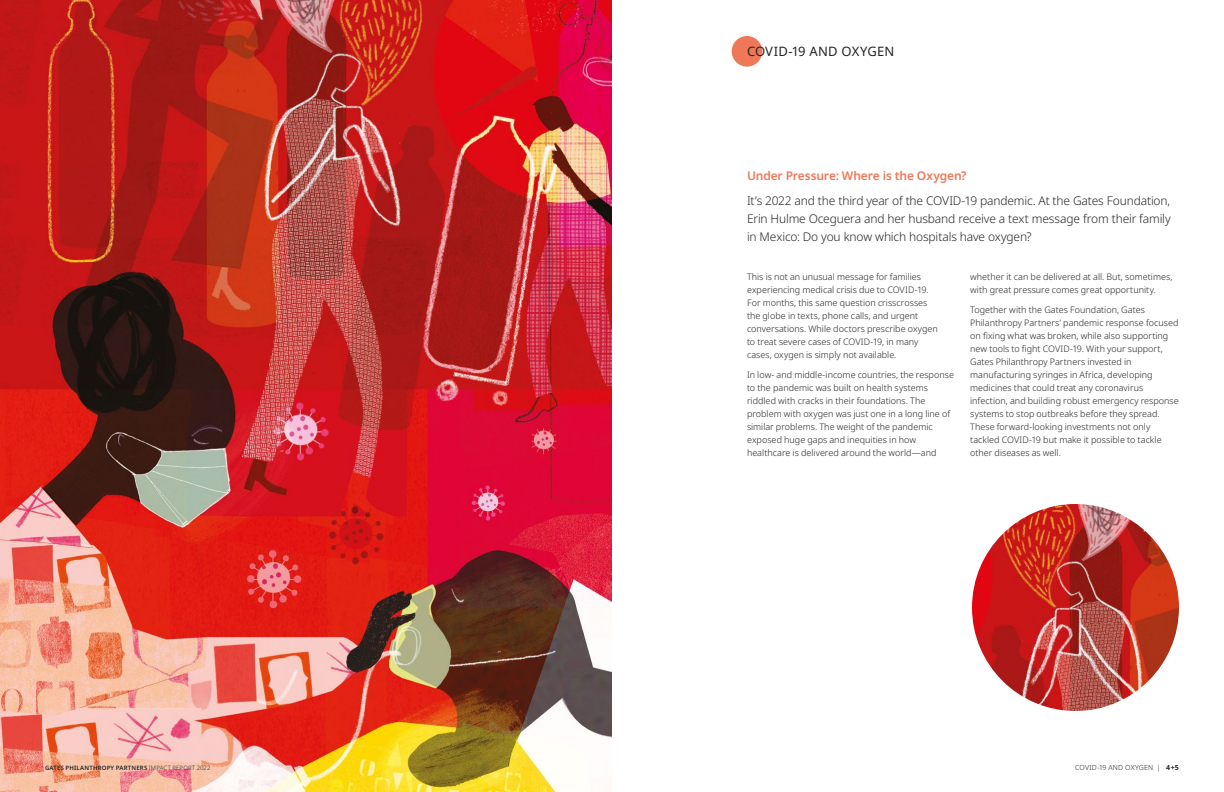
<style>
.page{position:relative;width:1224px;height:792px;background:#fff}
.page>*{position:absolute;margin:0;border:0;box-sizing:border-box;transform-origin:0 0}
.t1{font:13px "Noto Sans";letter-spacing:.01em;color:#232423}
.t2{font:300 12px/18px "Noto Sans";letter-spacing:-.015em;color:#232423;text-align:justify}
.t3{font:600 12px "Noto Sans";letter-spacing:-.015em;color:#ef7858}
.t4{font:300 9px/13px "Noto Sans";color:#232423}
.t5{font:300 7px "Noto Sans";letter-spacing:.03em;color:#232423}
.t6{font:600 6px "Noto Sans";letter-spacing:.03em;color:#232423}
.s1{font-weight:300}
.s2{font-weight:700}
</style>
<div class="page">
<div style="left:732px;top:36px;width:30px;height:31px;background:#ef7858;border-radius:50%"></div>
<img style="left:0;top:0;width:612px;height:792px">
<img style="left:972px;top:504px;width:207px;height:207px;border-radius:104px">
<p class="t1" style="left:747px;top:42px;width:149px">COVID-19 AND OXYGEN</p>
<p class="t3" style="left:747px;top:167px;width:221px">Under Pressure: Where is the Oxygen?</p>
<p class="t2" style="left:747px;top:192px;width:425px">It’s 2022 and the third year of the COVID-19 pandemic. At the Gates Foundation, Erin Hulme Oceguera and her husband receive a text message from their family in Mexico: Do you know which hospitals have oxygen?</p>
<p class="t4" style="left:747px;top:270px;width:192px">This is not an unusual message for families experiencing medical crisis due to COVID-19.<br>For months, this same question crisscrosses the globe in texts, phone calls, and urgent conversations. While doctors prescribe oxygen to treat severe cases of COVID-19, in many cases, oxygen is simply not available.</p>
<p class="t4" style="left:747px;top:368px;width:209px">In low- and middle-income countries, the response to the pandemic was built on health systems riddled with cracks in their foundations. The problem with oxygen was just one in a long line of similar problems. The weight of the pandemic exposed huge gaps and inequities in how healthcare is delivered around the world—and</p>
<p class="t4" style="left:970px;top:270px;width:204px">whether it can be delivered at all. But, sometimes, with great pressure comes great opportunity.</p>
<p class="t4" style="left:970px;top:303px;width:210px">Together with the Gates Foundation, Gates Philanthropy Partners’ pandemic response focused on fixing what was broken, while also supporting new tools to fight COVID-19. With your support, Gates Philanthropy Partners invested in manufacturing syringes in Africa, developing medicines that could treat any coronavirus infection, and building robust emergency response systems to stop outbreaks before they spread.<br>These forward-looking investments not only tackled COVID-19 but make it possible to tackle other diseases as well.</p>
<p class="t6" style="left:45px;top:763px;width:167px">GATES PHILANTHROPY PARTNERS <span class="s1">IMPACT REPORT 2022</span></p>
<p class="t5" style="left:1075px;top:763px;width:105px">COVID-19 AND OXYGEN | <span class="s2">4+5</span></p>
</div>
